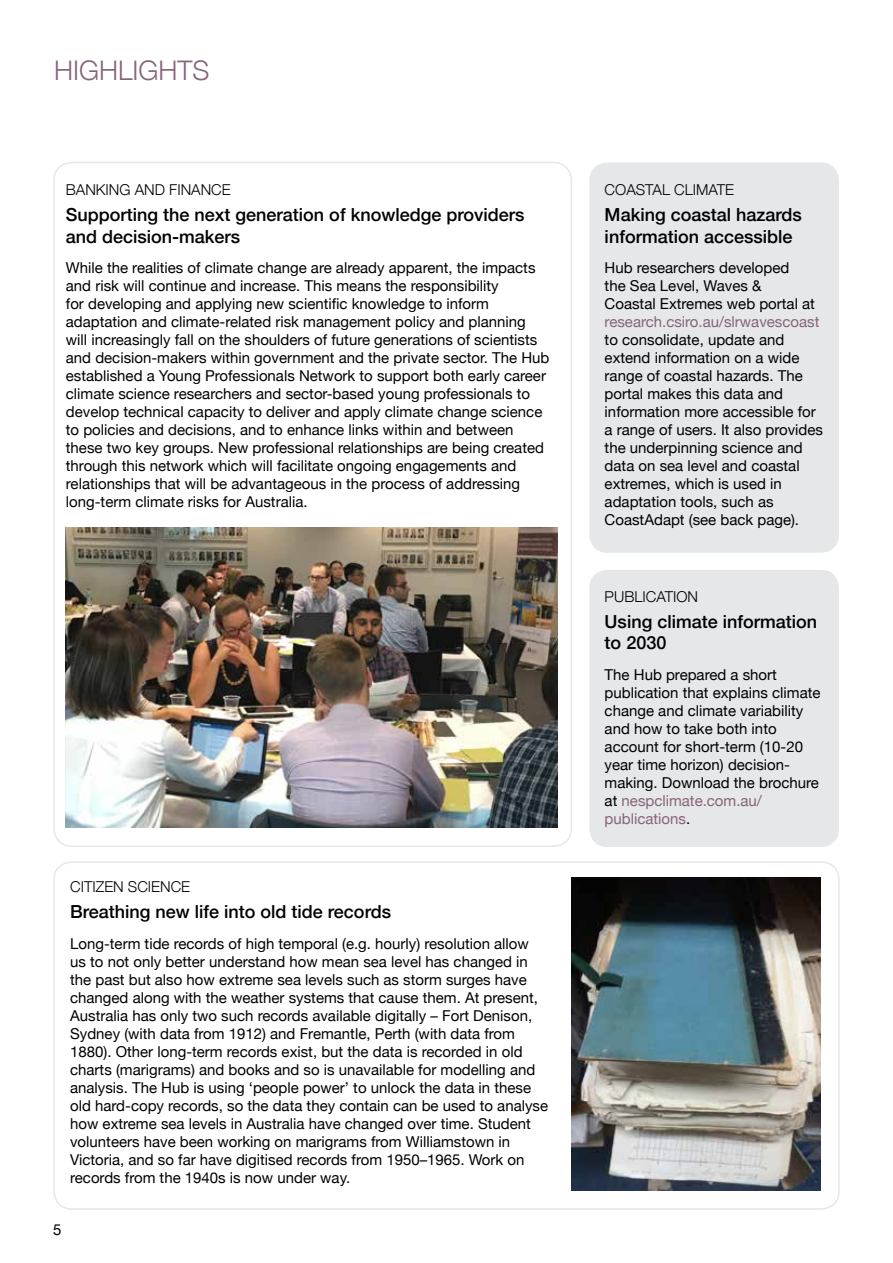
<style>
.page{position:relative;width:893px;height:1263px;background:#fff}
.page>*{position:absolute;margin:0;border:0;box-sizing:border-box;transform-origin:0 0}
.t1{font:300 27px "Helvetica Neue";color:#866479}
.t2{font:500 18px/21.6px "Helvetica Neue";color:#000}
.t3{font:15px/18px "Helvetica Neue";color:#000}
.t4{font:300 15px "Helvetica Neue";color:#000}
.t5{font:15px "Helvetica Neue";color:#866479}
.s1{color:#866479}
</style>
<div class="page">
<div style="left:589px;top:162px;width:250px;height:391px;background:#e6e7e8;border-radius:18px"></div>
<div style="left:53px;top:861px;width:787px;height:349px;border:2px solid #e6e7e8;border-radius:18px"></div>
<img style="left:66px;top:527px;width:491px;height:300px">
<div style="left:589px;top:570px;width:250px;height:277px;background:#e6e7e8;border-radius:18px"></div>
<img style="left:571px;top:878px;width:250px;height:312px">
<h1 class="t1" style="left:54px;top:49px;width:157px">HIGHLIGHTS</h1>
<p class="t4" style="left:66px;top:178px;width:166px">BANKING AND FINANCE</p>
<p class="t2" style="left:66px;top:202px;width:460px">Supporting the next generation of knowledge providers and decision-makers</p>
<p class="t3" style="left:66px;top:260px;width:485px">While the realities of climate change are already apparent, the impacts and risk will continue and increase. This means the responsibility<br>for developing and applying new scientific knowledge to inform adaptation and climate-related risk management policy and planning will increasingly fall on the shoulders of future generations of scientists and decision-makers within government and the private sector. The Hub established a Young Professionals Network to support both early career climate science researchers and sector-based young professionals to develop technical capacity to deliver and apply climate change science to policies and decisions, and to enhance links within and between these two key groups. New professional relationships are being created through this network which will facilitate ongoing engagements and relationships that will be advantageous in the process of addressing long-term climate risks for Australia.</p>
<p class="t4" style="left:70px;top:875px;width:122px">CITIZEN SCIENCE</p>
<p class="t2" style="left:70px;top:900px;width:322px">Breathing new life into old tide records</p>
<p class="t3" style="left:70px;top:935px;width:479px">Long-term tide records of high temporal (e.g. hourly) resolution allow us to not only better understand how mean sea level has changed in the past but also how extreme sea levels such as storm surges have changed along with the weather systems that cause them. At present, Australia has only two such records available digitally – Fort Denison, Sydney (with data from 1912) and Fremantle, Perth (with data from 1880). Other long-term records exist, but the data is recorded in old charts (marigrams) and books and so is unavailable for modelling and analysis. The Hub is using ‘people power’ to unlock the data in these old hard-copy records, so the data they contain can be used to analyse how extreme sea levels in Australia have changed over time. Student volunteers have been working on marigrams from Williamstown in Victoria, and so far have digitised records from 1950–1965. Work on records from the 1940s is now under way.</p>
<p class="t3" style="left:53px;top:1221px;width:10px">5</p>
<p class="t4" style="left:605px;top:178px;width:131px">COASTAL CLIMATE</p>
<p class="t2" style="left:605px;top:202px;width:199px">Making coastal hazards information accessible</p>
<p class="t3" style="left:605px;top:260px;width:212px">Hub researchers developed<br>the Sea Level, Waves &amp;<br>Coastal Extremes web portal at</p>
<p class="t5" style="left:605px;top:311px;width:216px">research.csiro.au/slrwavescoast</p>
<p class="t3" style="left:605px;top:332px;width:220px">to consolidate, update and extend information on a wide range of coastal hazards. The portal makes this data and information more accessible for a range of users. It also provides the underpinning science and data on sea level and coastal extremes, which is used in adaptation tools, such as<br>CoastAdapt (see back page).</p>
<p class="t4" style="left:605px;top:584px;width:95px">PUBLICATION</p>
<p class="t2" style="left:605px;top:609px;width:214px">Using climate information to 2030</p>
<p class="t3" style="left:605px;top:667px;width:217px">The Hub prepared a short publication that explains climate change and climate variability and how to take both into account for short-term (10-20 year time horizon) decision&shy;making. Download the brochure at <span class="s1">nespclimate.com.au/ publications</span>.</p>
</div>
